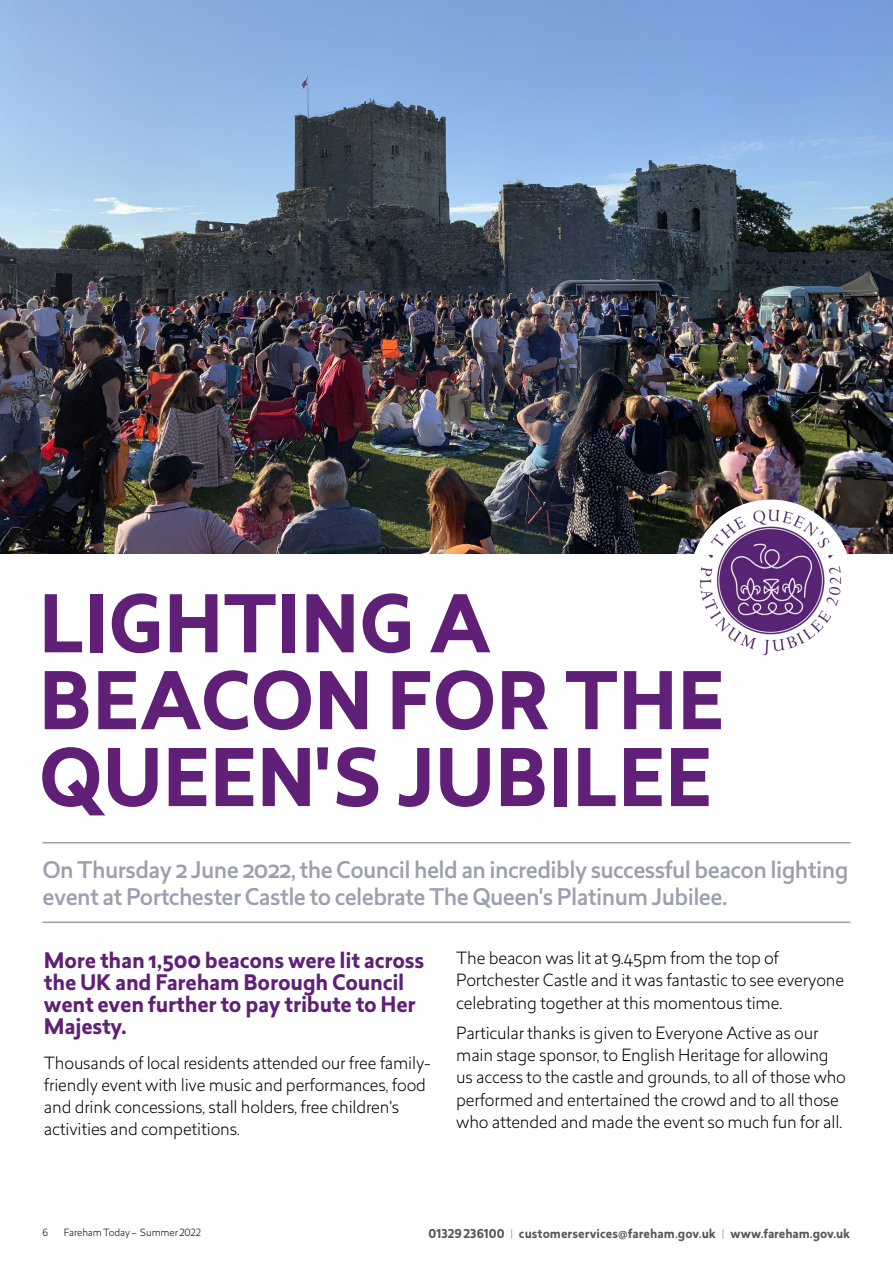
<style>
.page{position:relative;width:893px;height:1263px;background:#fff}
.page>*{position:absolute;margin:0;border:0;box-sizing:border-box;transform-origin:0 0}
.body_big_11pt_light{font:700 77.7px/76.8px "Revisal";color:#602078}
.body_big_11pt_light-2{font:500 22.5px/27px "Revisal";letter-spacing:-.025em;color:#9c9fae}
.body_big_11pt_light-3{font:700 21px/22.2px "Revisal";letter-spacing:-.01em;color:#602078}
.body_big_11pt_light-4{font:300 16.5px/22.2px "Revisal";letter-spacing:-.01em;color:#000}
.t1{font:700 12px "Revisal";letter-spacing:.005em;color:#575756}
.t2{font:300 9.75px "Revisal";letter-spacing:-.01em;color:#000}
.s1{font-weight:100}
.s2{font-weight:500}
</style>
<div class="page">
<img style="left:0;top:0;width:893px;height:554px">
<img style="left:692px;top:504px;width:157px;height:152px">
<hr style="left:43px;top:842px;width:808px;height:1px;background:#9c9fae">
<hr style="left:43px;top:921px;width:808px;height:2px;background:#9c9fae">
<p class="body_big_11pt_light" style="left:39px;top:587px;width:687px">LIGHTING A<br>BEACON FOR THE<br>QUEEN'S JUBILEE</p>
<p class="body_big_11pt_light-2" style="left:43px;top:856px;width:807px">On Thursday 2 June 2022, the Council held an incredibly successful beacon lighting event at Portchester Castle to celebrate The Queen's Platinum Jubilee.</p>
<p class="body_big_11pt_light-3" style="left:44px;top:949px;width:382px">More than 1,500 beacons were lit across the UK and Fareham Borough Council went even further to pay tribute to Her<br>Majesty.</p>
<p class="body_big_11pt_light-4" style="left:44px;top:1051px;width:388px">Thousands of local residents attended our free family&shy;friendly event with live music and performances, food and drink concessions, stall holders, free children's activities and competitions.</p>
<p class="body_big_11pt_light-4" style="left:456px;top:947px;width:389px">The beacon was lit at 9.45pm from the top of<br>Portchester Castle and it was fantastic to see everyone celebrating together at this momentous time.</p>
<p class="body_big_11pt_light-4" style="left:456px;top:1021px;width:391px">Particular thanks is given to Everyone Active as our main stage sponsor, to English Heritage for allowing us access to the castle and grounds, to all of those who performed and entertained the crowd and to all those who attended and made the event so much fun for all.</p>
<p class="t2" style="left:43px;top:1226px;width:7px">6</p>
<p class="t2" style="left:64px;top:1226px;width:139px">Fareham Today – Summer 2022</p>
<p class="t1" style="left:428px;top:1225px;width:423px">01329 236100 <span class="s1">|</span> customerservices<span class="s2">@</span>fareham<span class="s2">.</span>gov<span class="s2">.</span>uk <span class="s1">|</span> www<span class="s2">.</span>fareham<span class="s2">.</span>gov<span class="s2">.</span>uk</p>
</div>
